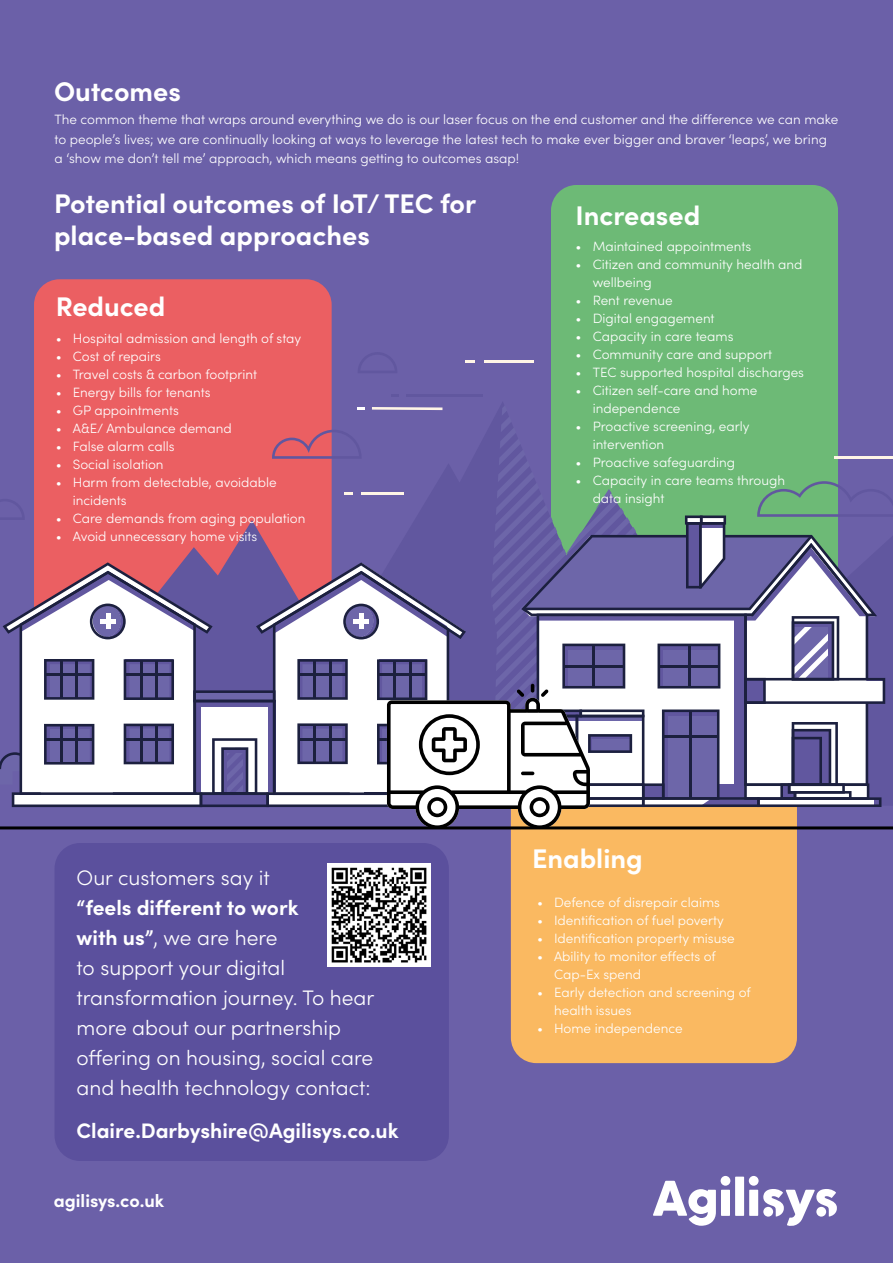
<style>
.page{position:relative;width:893px;height:1263px;background:#6b60a8}
.page>*{position:absolute;margin:0;border:0;box-sizing:border-box;transform-origin:0 0}
.t1{font:700 27px/32.4px "Sofia Pro";color:#fff}
.t2{font:300 21px/30px "Sofia Pro";color:#fff}
.t3{font:700 21px "Sofia Pro";color:#fff}
.t4{font:700 18px "Sofia Pro";color:#fff}
.t5{font:300 13.5px/18px "Sofia Pro";color:#fff}
.s1{font-weight:700}
</style>
<div class="page">
<div style="left:55px;top:843px;width:394px;height:318px;background:#5b509d;border-radius:26px"></div>
<div style="left:551px;top:185px;width:287px;height:432px;background:#6dba76;border-radius:26px"></div>
<div style="left:511px;top:734px;width:286px;height:329px;background:#fab961;border-radius:26px"></div>
<div style="left:34px;top:279px;width:298px;height:414px;background:#eb5f62;border-radius:26px"></div>
<div style="left:735px;top:1176px;width:9px;height:40px;background:#fff"></div>
<div style="left:721px;top:1190px;width:9px;height:26px;background:#fff"></div>
<div style="left:749px;top:1190px;width:9px;height:26px;background:#fff"></div>
<div style="left:749px;top:1176px;width:10px;height:10px;background:#fff;border-radius:50%"></div>
<div style="left:721px;top:1176px;width:9px;height:10px;background:#fff;border-radius:50%"></div>
<svg style="left:763px;top:1189px;width:74px;height:37px"></svg>
<svg style="left:653px;top:1181px;width:63px;height:45px"></svg>
<svg style="left:465px;top:360px;width:69px;height:3px"></svg>
<hr style="left:835px;top:456px;width:58px;height:3px;background:#fff5e6">
<svg style="left:272px;top:430px;width:60px;height:29px"></svg>
<svg style="left:372px;top:407px;width:70px;height:3px"></svg>
<svg style="left:357px;top:407px;width:8px;height:3px"></svg>
<hr style="left:406px;top:394px;width:77px;height:3px;background:#61579f">
<img style="left:327px;top:863px;width:103px;height:104px">
<svg style="left:0;top:481px;width:886px;height:345px"></svg>
<hr style="left:0;top:826px;width:893px;height:3px;background:#000">
<h1 class="t1" style="left:54px;top:73px;width:128px">Outcomes</h1>
<p class="t5" style="left:55px;top:109px;width:785px;line-height:19.5px">The common theme that wraps around everything we do is our laser focus on the end customer and the difference we can make to people’s lives; we are continually looking at ways to leverage the latest tech to make ever bigger and braver ‘leaps’, we bring a ‘show me don’t tell me’ approach, which means getting to outcomes asap!</p>
<h1 class="t1" style="left:54px;top:185px;width:424px">Potential outcomes of IoT/ TEC for place-based approaches</h1>
<h1 class="t1" style="left:56px;top:289px;width:111px">Reduced</h1>
<p class="t5" style="left:56px;top:328px;width:247px">• Hospital admission and length of stay</p>
<p class="t5" style="left:56px;top:346px;width:107px">• Cost of repairs</p>
<p class="t5" style="left:56px;top:364px;width:203px">• Travel costs &amp; carbon footprint</p>
<p class="t5" style="left:56px;top:382px;width:156px">• Energy bills for tenants</p>
<p class="t5" style="left:56px;top:400px;width:125px">• GP appointments</p>
<p class="t5" style="left:56px;top:418px;width:177px">• A&amp;E/ Ambulance demand</p>
<p class="t5" style="left:56px;top:436px;width:120px">• False alarm calls</p>
<p class="t5" style="left:56px;top:454px;width:109px">• Social isolation</p>
<p class="t5" style="left:73px;top:472px;width:205px;text-indent:-17px">• Harm from detectable, avoidable incidents</p>
<p class="t5" style="left:56px;top:508px;width:251px">• Care demands from aging population</p>
<p class="t5" style="left:56px;top:526px;width:203px">• Avoid unnecessary home visits</p>
<h1 class="t1" style="left:576px;top:197px;width:126px">Increased</h1>
<p class="t5" style="left:576px;top:237px;width:177px">• Maintained appointments</p>
<p class="t5" style="left:593px;top:255px;width:211px;text-indent:-17px">• Citizen and community health and wellbeing</p>
<p class="t5" style="left:576px;top:291px;width:98px">• Rent revenue</p>
<p class="t5" style="left:576px;top:309px;width:141px">• Digital engagement</p>
<p class="t5" style="left:576px;top:327px;width:159px">• Capacity in care teams</p>
<p class="t5" style="left:576px;top:345px;width:198px">• Community care and support</p>
<p class="t5" style="left:576px;top:363px;width:230px">• TEC supported hospital discharges</p>
<p class="t5" style="left:593px;top:381px;width:166px;text-indent:-17px">• Citizen self-care and home independence</p>
<p class="t5" style="left:593px;top:417px;width:158px;text-indent:-17px">• Proactive screening, early intervention</p>
<p class="t5" style="left:576px;top:453px;width:161px">• Proactive safeguarding</p>
<p class="t5" style="left:593px;top:471px;width:194px;text-indent:-17px">• Capacity in care teams through data insight</p>
<h2 class="t2" style="left:77px;top:861px;width:195px">Our customers say it</h2>
<h2 class="t2" style="left:77px;top:891px;width:299px"><span class="s1">“feels different to work<br>with us”</span>, we are here<br>to support your digital transformation journey. To hear more about our partnership offering on housing, social care and health technology contact:</h2>
<h2 class="t3" style="left:77px;top:1114px;width:323px">Claire.Darbyshire@Agilisys.co.uk</h2>
<h3 class="t4" style="left:54px;top:1187px;width:112px">agilisys.co.uk</h3>
<h1 class="t1" style="left:532px;top:840px;width:112px">Enabling</h1>
<p class="t5" style="left:537px;top:893px;width:184px">• Defence of disrepair claims</p>
<p class="t5" style="left:537px;top:911px;width:188px">• Identification of fuel poverty</p>
<p class="t5" style="left:537px;top:929px;width:199px">• Identification property misuse</p>
<p class="t5" style="left:554px;top:947px;width:163px;text-indent:-17px">• Ability to monitor effects of<br>Cap-Ex spend</p>
<p class="t5" style="left:554px;top:983px;width:198px;text-indent:-17px">• Early detection and screening of health issues</p>
<p class="t5" style="left:537px;top:1019px;width:147px">• Home independence</p>
</div>
